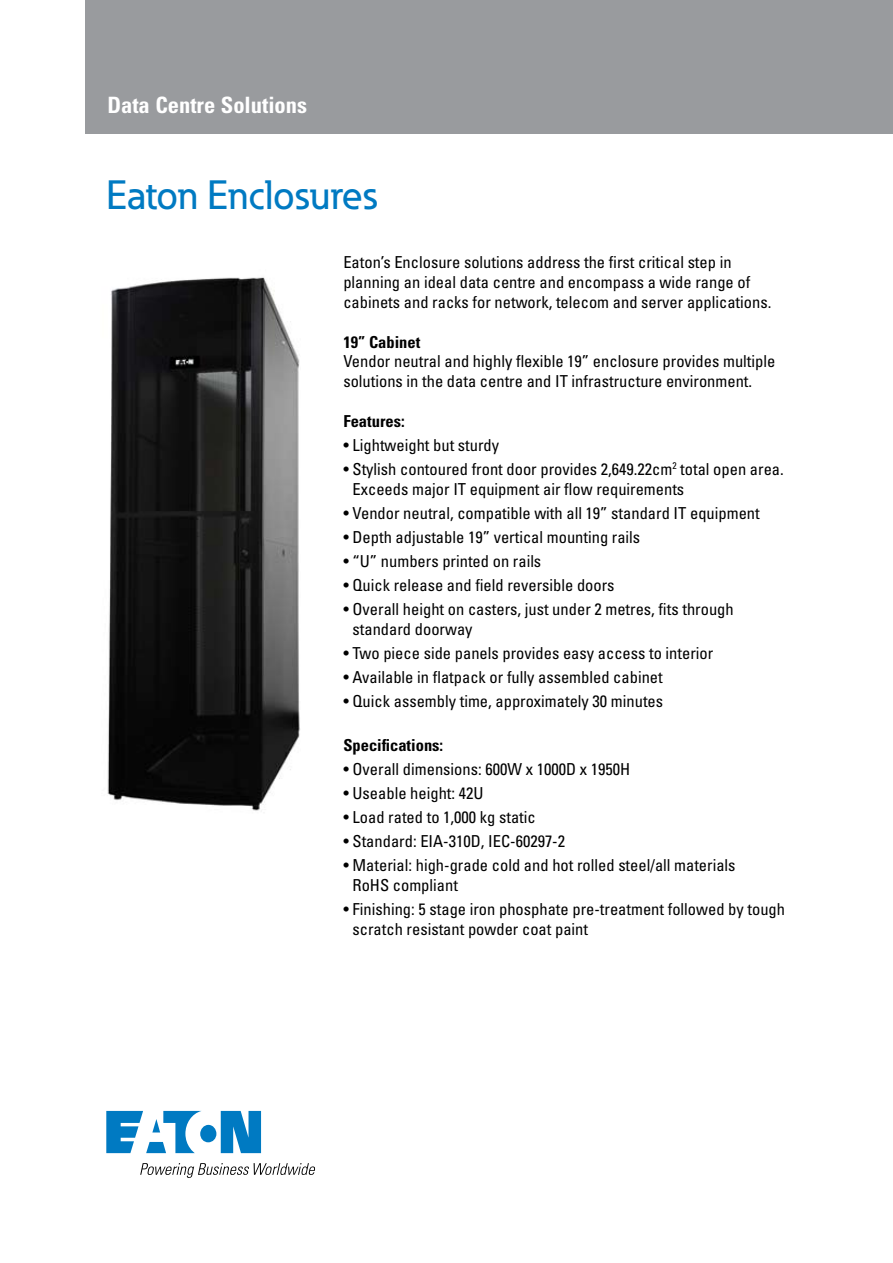
<style>
.page{position:relative;width:893px;height:1263px;background:#fff}
.page>*{position:absolute;margin:0;border:0;box-sizing:border-box;transform-origin:0 0}
.t1{font:500 40.5px "Eaton";color:#007ac2}
.t2{font:700 condensed 22.5px "Univers";color:#fff}
.t3{font:condensed 16.5px/19.8px "Univers";color:#000}
.t4{font:700 condensed 16.5px "Univers";color:#000}
</style>
<div class="page">
<div style="left:86px;top:0;width:807px;height:133px;background:#999b9e"></div>
<img style="left:107px;top:277px;width:193px;height:534px">
<svg style="left:106px;top:1111px;width:155px;height:42px"></svg>
<svg style="left:140px;top:1163px;width:175px;height:15px"></svg>
<h2 class="t2" style="left:107px;top:91px;width:201px">Data Centre Solutions</h2>
<h1 class="t1" style="left:106px;top:170px;width:272px">Eaton Enclosures</h1>
<p class="t3" style="left:343px;top:252px;width:429px">Eaton’s Enclosure solutions address the first critical step in planning an ideal data centre and encompass a wide range of cabinets and racks for network, telecom and server applications.</p>
<p class="t4" style="left:343px;top:332px;width:78px">19” Cabinet</p>
<p class="t3" style="left:343px;top:351px;width:433px">Vendor neutral and highly flexible 19” enclosure provides multiple solutions in the data centre and IT infrastructure environment.</p>
<p class="t4" style="left:343px;top:411px;width:63px">Features:</p>
<p class="t3" style="left:343px;top:435px;width:157px">• Lightweight but sturdy</p>
<p class="t3" style="left:353px;top:459px;width:433px;text-indent:-9px">• Stylish contoured front door provides 2,649.22cm<sup>2</sup> total open area.<br>Exceeds major IT equipment air flow requirements</p>
<p class="t3" style="left:343px;top:503px;width:418px">• Vendor neutral, compatible with all 19” standard IT equipment</p>
<p class="t3" style="left:343px;top:527px;width:298px">• Depth adjustable 19” vertical mounting rails</p>
<p class="t3" style="left:343px;top:551px;width:199px">• “U” numbers printed on rails</p>
<p class="t3" style="left:343px;top:575px;width:273px">• Quick release and field reversible doors</p>
<p class="t3" style="left:353px;top:599px;width:383px;text-indent:-9px">• Overall height on casters, just under 2 metres, fits through standard doorway</p>
<p class="t3" style="left:343px;top:643px;width:371px">• Two piece side panels provides easy access to interior</p>
<p class="t3" style="left:343px;top:667px;width:321px">• Available in flatpack or fully assembled cabinet</p>
<p class="t3" style="left:343px;top:691px;width:321px">• Quick assembly time, approximately 30 minutes</p>
<p class="t4" style="left:343px;top:735px;width:101px">Specifications:</p>
<p class="t3" style="left:343px;top:759px;width:288px">• Overall dimensions: 600W x 1000D x 1950H</p>
<p class="t3" style="left:343px;top:783px;width:142px">• Useable height: 42U</p>
<p class="t3" style="left:343px;top:807px;width:194px">• Load rated to 1,000 kg static</p>
<p class="t3" style="left:343px;top:831px;width:223px">• Standard: EIA-310D, IEC-60297-2</p>
<p class="t3" style="left:353px;top:855px;width:385px;text-indent:-9px">• Material: high-grade cold and hot rolled steel/all materials<br>RoHS compliant</p>
<p class="t3" style="left:353px;top:899px;width:434px;text-indent:-9px">• Finishing: 5 stage iron phosphate pre-treatment followed by tough scratch resistant powder coat paint</p>
</div>
